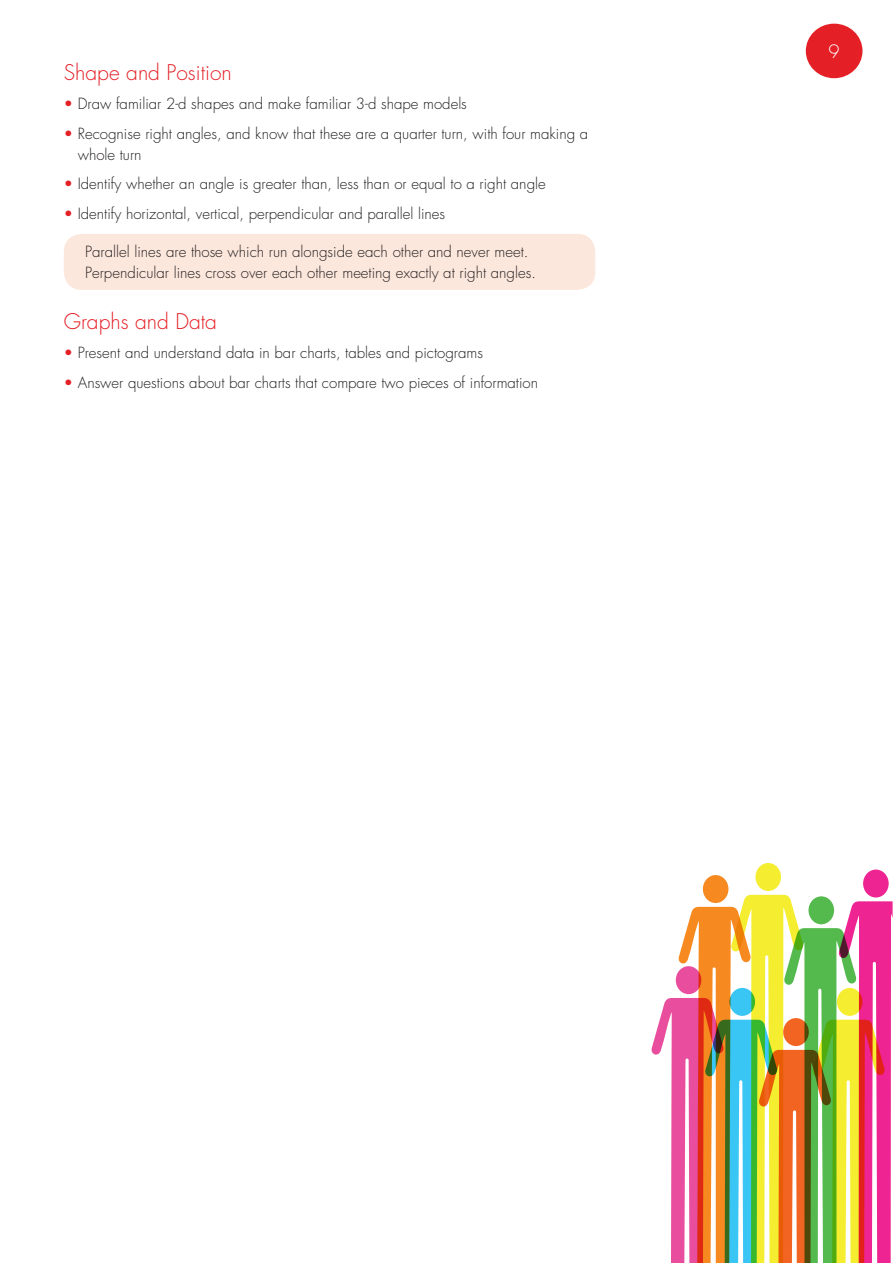
<style>
.page{position:relative;width:893px;height:1263px;background:#fff}
.page>*{position:absolute;margin:0;border:0;box-sizing:border-box;transform-origin:0 0}
.t1{font:300 21px "Futura";color:#e41f25}
.t2{font:300 18px "Futura";color:#fff}
.List_Paragraph{font:300 15px/21px "Futura";color:#231f20}
.s1{color:#e41f25}
</style>
<div class="page">
<div style="left:64px;top:234px;width:531px;height:56px;background:#fce7dc;border-radius:18px"></div>
<div style="left:806px;top:24px;width:56px;height:54px;background:#e41f25;border-radius:50%"></div>
<svg style="left:651px;top:863px;width:242px;height:400px"></svg>
<p class="t1" style="left:64px;top:59px;width:170px">Shape and Position</p>
<p class="List_Paragraph" style="left:64px;top:94px;width:405px"><span class="s1">•</span> Draw familiar 2-d shapes and make familiar 3-d shape models</p>
<p class="List_Paragraph" style="left:78px;top:123px;width:512px;text-indent:-14px"><span class="s1">•</span> Recognise right angles, and know that these are a quarter turn, with four making a whole turn</p>
<p class="List_Paragraph" style="left:64px;top:174px;width:483px"><span class="s1">•</span> Identify whether an angle is greater than, less than or equal to a right angle</p>
<p class="List_Paragraph" style="left:64px;top:203px;width:383px"><span class="s1">•</span> Identify horizontal, vertical, perpendicular and parallel lines</p>
<p class="List_Paragraph" style="left:85px;top:241px;width:452px">Parallel lines are those which run alongside each other and never meet.<br>Perpendicular lines cross over each other meeting exactly at right angles.</p>
<p class="t1" style="left:64px;top:308px;width:155px">Graphs and Data</p>
<p class="List_Paragraph" style="left:64px;top:342px;width:421px"><span class="s1">•</span> Present and understand data in bar charts, tables and pictograms</p>
<p class="List_Paragraph" style="left:64px;top:372px;width:476px"><span class="s1">•</span> Answer questions about bar charts that compare two pieces of information</p>
<p class="t2" style="left:829px;top:40px;width:13px">9</p>
</div>
